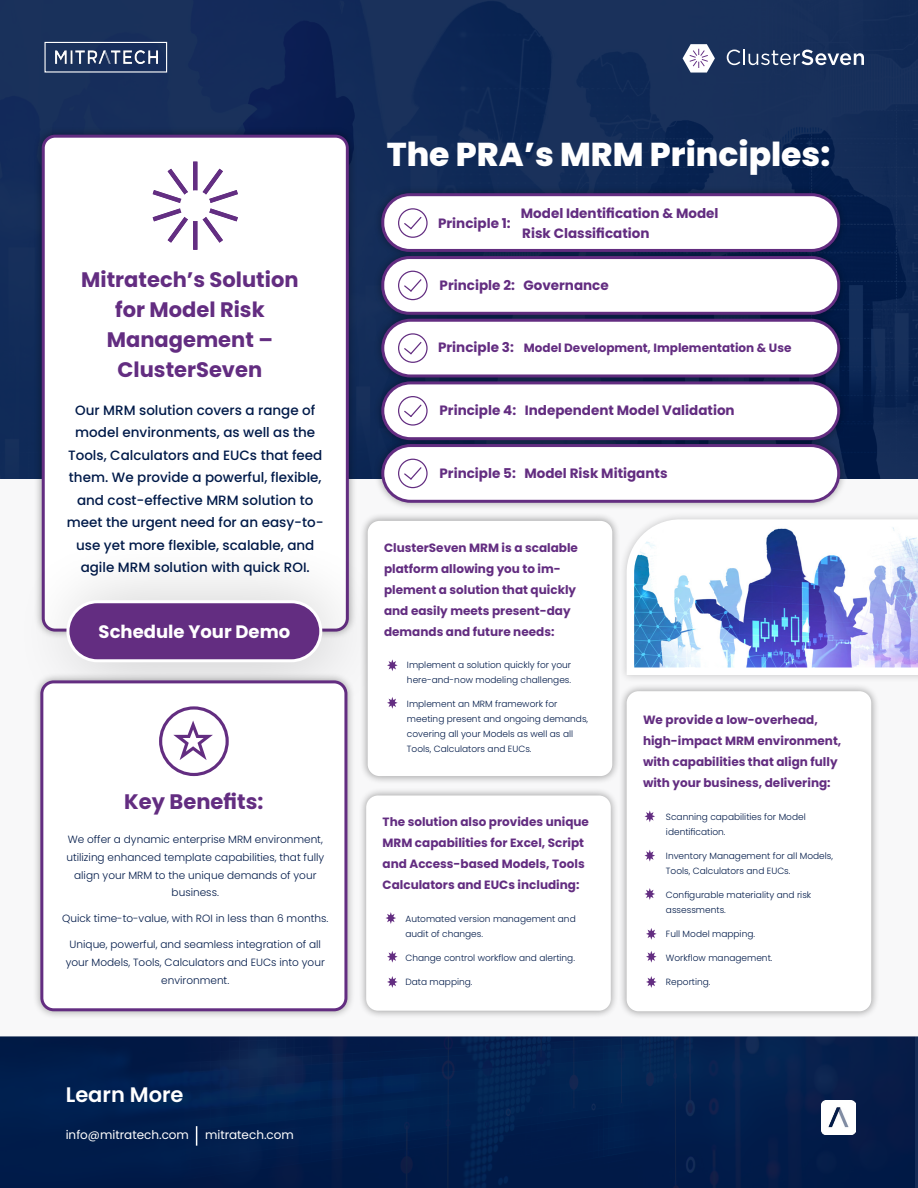
<style>
.page{position:relative;width:918px;height:1188px;background:#fff}
.page>*{position:absolute;margin:0;border:0;box-sizing:border-box;transform-origin:0 0}
.t1{font:800 33px "Poppins";color:#fff}
.t2{font:700 21px/30px "Poppins";color:#632d81;text-align:center}
.t3{font:600 21px "Poppins";color:#fff}
.t4{font:700 18px "Poppins";color:#fff}
.t5{font:500 13.5px/22.5px "Poppins";color:#001a49;text-align:center}
.t6{font:700 13.5px/19.5px "Poppins";color:#632d81}
.t7{font:700 12px/21px "Poppins";color:#632d81}
.t8{font:12px "Poppins";color:#fff}
.t9{font:300 10.5px/18px "Poppins";color:#001a49;text-align:center}
.t10{font:300 9px/15px "Poppins";color:#001a49}
</style>
<div class="page">
<div style="left:0;top:1037px;width:918px;height:151px;background:#001a49"></div>
<svg style="left:0;top:0;width:918px;height:479px;fill:#142d5a"></svg>
<div style="left:0;top:479px;width:918px;height:558px;background:#f8f8f9"></div>
<img style="left:55px;top:51px;width:102px;height:12px">
<div style="left:44px;top:42px;width:123px;height:31px;border:1px solid #fff"></div>
<img style="left:821px;top:1100px;width:35px;height:35px">
<svg style="left:196px;top:1126px;width:1px;height:20px"></svg>
<svg style="left:683px;top:44px;width:32px;height:29px"></svg>
<svg style="left:727px;top:49px;width:137px;height:16px"></svg>
<div style="left:33px;top:127px;width:324px;height:513px;background:#000;opacity:.35"></div>
<div style="left:43px;top:136px;width:304px;height:494px;background:#fff;border-radius:12px"></div>
<div style="left:42px;top:135px;width:307px;height:497px;border:3px solid #632d81;border-radius:12px"></div>
<div style="left:9px;top:532px;width:385px;height:198px;background:#000;opacity:.2"></div>
<div style="left:68px;top:602px;width:253px;height:59px;background:#632d81;border-radius:30px"></div>
<div style="left:66px;top:600px;width:256px;height:62px;border:3px solid #fff;border-radius:30px"></div>
<svg style="left:153px;top:161px;width:85px;height:89px"></svg>
<div style="left:618px;top:511px;width:300px;height:172px;background:#f3f3f4"></div>
<img style="left:624px;top:517px;width:294px;height:161px">
<div style="left:359px;top:513px;width:262px;height:271px;background:#000;opacity:.4"></div>
<div style="left:368px;top:521px;width:244px;height:255px;background:#fff;border-radius:12px"></div>
<svg style="left:387px;top:659px;width:11px;height:12px"></svg>
<svg style="left:387px;top:697px;width:11px;height:12px"></svg>
<div style="left:358px;top:787px;width:261px;height:232px;background:#000;opacity:.4"></div>
<div style="left:366px;top:795px;width:245px;height:216px;background:#fff;border-radius:12px"></div>
<svg style="left:386px;top:912px;width:10px;height:12px"></svg>
<svg style="left:387px;top:951px;width:11px;height:12px"></svg>
<svg style="left:387px;top:976px;width:11px;height:12px"></svg>
<div style="left:618px;top:683px;width:262px;height:337px;background:#000;opacity:.4"></div>
<div style="left:627px;top:691px;width:244px;height:320px;background:#fff;border-radius:12px"></div>
<svg style="left:645px;top:810px;width:10px;height:12px"></svg>
<svg style="left:645px;top:850px;width:10px;height:12px"></svg>
<svg style="left:645px;top:888px;width:10px;height:12px"></svg>
<svg style="left:646px;top:928px;width:11px;height:12px"></svg>
<svg style="left:646px;top:951px;width:11px;height:12px"></svg>
<svg style="left:646px;top:976px;width:11px;height:12px"></svg>
<div style="left:32px;top:672px;width:323px;height:348px;background:#000;opacity:.35"></div>
<div style="left:42px;top:682px;width:304px;height:328px;background:#fff;border-radius:12px"></div>
<div style="left:40px;top:680px;width:307px;height:331px;border:3px solid #632d81;border-radius:12px"></div>
<svg style="left:159px;top:706px;width:70px;height:70px"></svg>
<div style="left:373px;top:185px;width:475px;height:75px;background:#000;opacity:.35"></div>
<div style="left:383px;top:195px;width:456px;height:55px;background:#fff;border-radius:27px"></div>
<div style="left:381px;top:193px;width:459px;height:59px;border:3px solid #632d81;border-radius:27px"></div>
<div style="left:373px;top:248px;width:475px;height:75px;background:#000;opacity:.35"></div>
<div style="left:383px;top:258px;width:456px;height:55px;background:#fff;border-radius:27px"></div>
<div style="left:381px;top:256px;width:459px;height:59px;border:3px solid #632d81;border-radius:27px"></div>
<div style="left:373px;top:311px;width:475px;height:75px;background:#000;opacity:.35"></div>
<div style="left:383px;top:320px;width:456px;height:56px;background:#fff;border-radius:28px"></div>
<div style="left:381px;top:319px;width:459px;height:58px;border:3px solid #632d81;border-radius:28px"></div>
<div style="left:373px;top:373px;width:475px;height:75px;background:#000;opacity:.35"></div>
<div style="left:383px;top:383px;width:456px;height:56px;background:#fff;border-radius:28px"></div>
<div style="left:381px;top:381px;width:459px;height:59px;border:3px solid #632d81;border-radius:28px"></div>
<div style="left:373px;top:436px;width:475px;height:75px;background:#000;opacity:.35"></div>
<div style="left:383px;top:446px;width:456px;height:55px;background:#fff;border-radius:28px"></div>
<div style="left:381px;top:444px;width:459px;height:59px;border:3px solid #632d81;border-radius:28px"></div>
<svg style="left:398px;top:208px;width:30px;height:30px"></svg>
<svg style="left:398px;top:271px;width:30px;height:29px"></svg>
<svg style="left:398px;top:333px;width:30px;height:30px"></svg>
<svg style="left:398px;top:396px;width:30px;height:30px"></svg>
<svg style="left:398px;top:459px;width:30px;height:29px"></svg>
<h2 class="t2" style="left:81px;top:265px;width:219px">Mitratech’s Solution for Model Risk<br>Management –<br>ClusterSeven</h2>
<p class="t5" style="left:67px;top:399px;width:258px">Our MRM solution covers a range of model environments, as well as the Tools, Calculators and EUCs that feed them. We provide a powerful, flexible, and cost-effective MRM solution to meet the urgent need for an easy-to&shy;use yet more flexible, scalable, and agile MRM solution with quick ROI.</p>
<h3 class="t4" style="left:99px;top:621px;width:193px">Schedule Your Demo</h3>
<h2 class="t2" style="left:124px;top:787px;width:141px">Key Benefits:</h2>
<p class="t9" style="left:66px;top:830px;width:259px">We offer a dynamic enterprise MRM environment, utilizing enhanced template capabilities, that fully align your MRM to the unique demands of your business.</p>
<p class="t9" style="left:62px;top:909px;width:268px">Quick time-to-value, with ROI in less than 6 months.</p>
<p class="t9" style="left:66px;top:935px;width:261px">Unique, powerful, and seamless integration of all your Models, Tools, Calculators and EUCs into your environment.</p>
<h2 class="t3" style="left:66px;top:1082px;width:119px">Learn More</h2>
<h3 class="t8" style="left:66px;top:1128px;width:125px">info@mitratech.com</h3>
<h3 class="t8" style="left:205px;top:1128px;width:90px">mitratech.com</h3>
<h1 class="t1" style="left:387px;top:135px;width:445px">The PRA’s MRM Principles:</h1>
<h3 class="t6" style="left:522px;top:204px;width:198px;text-indent:-83px">Principle 1: Model Identification &amp; Model<br>Risk Classification</h3>
<h3 class="t6" style="left:438px;top:213px;width:74px">Principle 1:</h3>
<h3 class="t6" style="left:440px;top:275px;width:171px">Principle 2: Governance</h3>
<h3 class="t6" style="left:438px;top:338px;width:77px">Principle 3:</h3>
<h3 class="t7" style="left:524px;top:338px;width:269px">Model Development, Implementation &amp; Use</h3>
<h3 class="t6" style="left:440px;top:400px;width:297px">Principle 4: Independent Model Validation</h3>
<h3 class="t6" style="left:440px;top:463px;width:230px">Principle 5: Model Risk Mitigants</h3>
<h3 class="t7" style="left:384px;top:537px;width:195px">ClusterSeven MRM is a scalable platform allowing you to im&shy;plement a solution that quickly and easily meets present-day demands and future needs:</h3>
<p class="t10" style="left:407px;top:657px;width:166px">Implement a solution quickly for your here-and-now modeling challenges.</p>
<p class="t10" style="left:407px;top:696px;width:183px">Implement an MRM framework for meeting present and ongoing demands, covering all your Models as well as all Tools, Calculators and EUCs.</p>
<h3 class="t7" style="left:643px;top:710px;width:200px">We provide a low-overhead, high-impact MRM environment, with capabilities that align fully with your business, delivering:</h3>
<h3 class="t7" style="left:383px;top:811px;width:208px">The solution also provides unique MRM capabilities for Excel, Script and Access-based Models, Tools Calculators and EUCs including:</h3>
<p class="t10" style="left:666px;top:809px;width:141px">Scanning capabilities for Model identification.</p>
<p class="t10" style="left:666px;top:848px;width:169px">Inventory Management for all Models,<br>Tools, Calculators and EUCs.</p>
<p class="t10" style="left:666px;top:887px;width:147px">Configurable materiality and risk assessments.</p>
<p class="t10" style="left:666px;top:926px;width:91px">Full Model mapping.</p>
<p class="t10" style="left:666px;top:950px;width:108px">Workflow management.</p>
<p class="t10" style="left:666px;top:974px;width:46px">Reporting.</p>
<p class="t10" style="left:405px;top:911px;width:172px">Automated version management and audit of changes.</p>
<p class="t10" style="left:405px;top:950px;width:171px">Change control workflow and alerting.</p>
<p class="t10" style="left:405px;top:974px;width:69px">Data mapping.</p>
</div>
